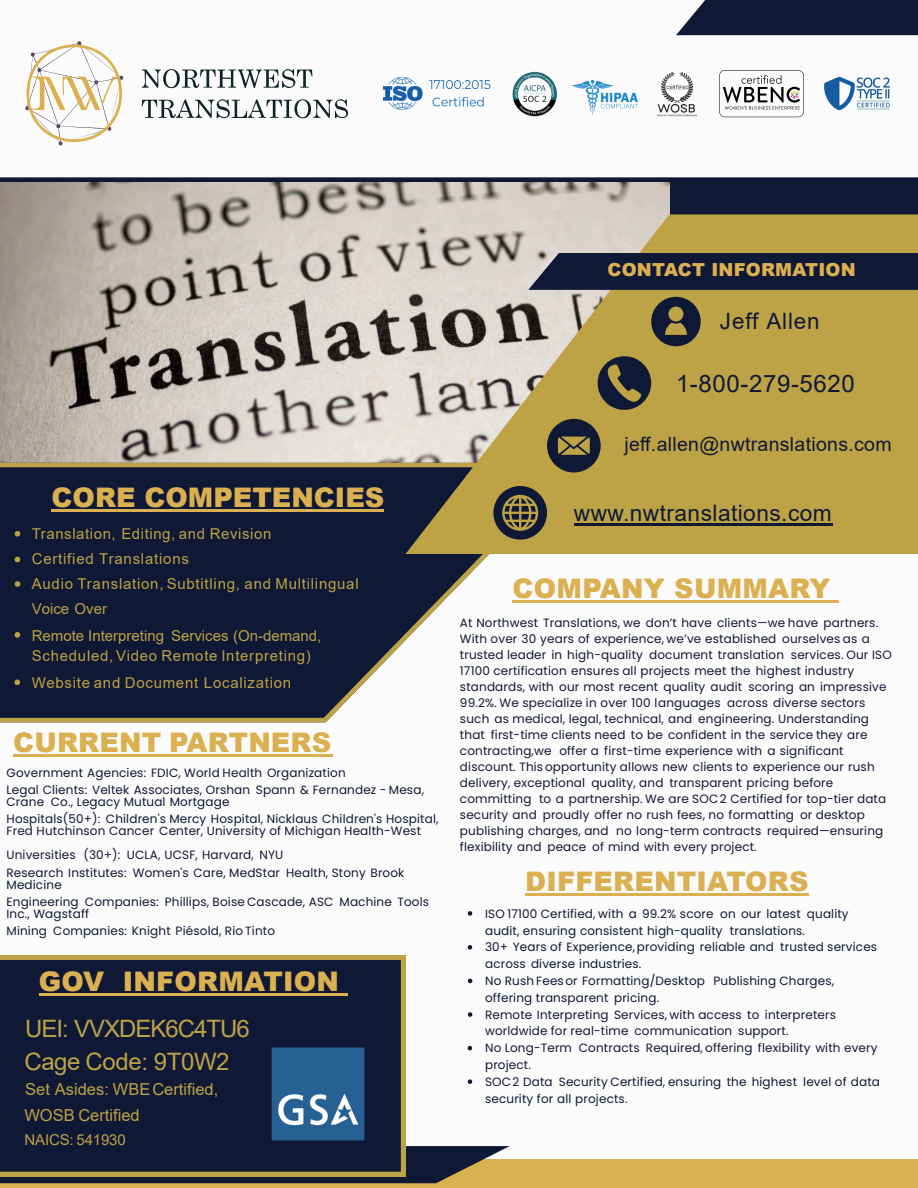
<style>
.page{position:relative;width:918px;height:1188px;background:#fcfbfb}
.page>*{position:absolute;margin:0;border:0;box-sizing:border-box;transform-origin:0 0}
.t1{font:900 27px "Arial";letter-spacing:.005em;color:#dbb050}
.t2{font:24px/32.2px "Arial";letter-spacing:-.04em;color:#bda346}
.t3{font:24px "Arial";letter-spacing:.025em;color:#0f1835}
.t4{font:22.65px "Arial";letter-spacing:.02em;color:#0f1835}
.t5{font:22.5px "Arial";letter-spacing:.035em;color:#0f1835}
.t6{font:19.5px "Arial";letter-spacing:.015em;color:#0f1835}
.t7{font:900 18px "Arial";letter-spacing:.01em;color:#dbb050}
.t8{font:16.5px/25.5px "Arial";color:#bda346}
.t9{font:15px/24.8px "Arial";letter-spacing:.05em;color:#bda346}
.t10{font:15px/20.2px "Arial";color:#bda346}
.t11{font:15px "Arial";letter-spacing:-.01em;color:#bda346}
.t12{font:12px/16px "Poppins";letter-spacing:.015em;color:#0f1835}
</style>
<div class="page">
<div style="left:546px;top:176px;width:372px;height:117px;background:#0f1835"></div>
<div style="left:0;top:1159px;width:918px;height:29px;background:#dbb050"></div>
<img style="left:0;top:182px;width:669px;height:281px">
<svg style="left:0;top:35px;width:918px;height:147px"></svg>
<svg style="left:0;top:463px;width:578px;height:259px"></svg>
<svg style="left:405px;top:214px;width:513px;height:340px;background:#bba764"></svg>
<div style="left:676px;top:0;width:242px;height:35px;background:#0f1835"></div>
<svg style="left:0;top:1146px;width:510px;height:37px"></svg>
<div style="left:0;top:956px;width:405px;height:220px;background:#0f1835"></div>
<svg style="left:651px;top:297px;width:50px;height:49px;background:#504c3b"></svg>
<svg style="left:598px;top:356px;width:53px;height:54px;background:#4e4a3b"></svg>
<svg style="left:547px;top:419px;width:54px;height:54px;background:#514d3b"></svg>
<svg style="left:529px;top:253px;width:389px;height:37px"></svg>
<svg style="left:493px;top:486px;width:54px;height:54px;background:#5c553c"></svg>
<svg style="left:11px;top:41px;width:344px;height:105px"></svg>
<img style="left:268px;top:1043px;width:101px;height:102px">
<hr style="left:52px;top:509px;width:332px;height:2px;background:#dbb050">
<hr style="left:574px;top:523px;width:259px;height:2px;background:#0f1835">
<hr style="left:513px;top:600px;width:317px;height:2px;background:#dbb050">
<svg style="left:830px;top:600px;width:9px;height:2px"></svg>
<hr style="left:39px;top:993px;width:66px;height:2px;background:#dbb050">
<svg style="left:105px;top:993px;width:18px;height:2px"></svg>
<hr style="left:123px;top:993px;width:216px;height:2px;background:#dbb050">
<svg style="left:339px;top:993px;width:9px;height:2px"></svg>
<svg style="left:15px;top:531px;width:5px;height:6px"></svg>
<svg style="left:15px;top:557px;width:5px;height:5px"></svg>
<svg style="left:15px;top:581px;width:5px;height:6px"></svg>
<svg style="left:15px;top:632px;width:5px;height:6px"></svg>
<svg style="left:14px;top:680px;width:6px;height:5px"></svg>
<hr style="left:13px;top:755px;width:320px;height:2px;background:#dbb050">
<hr style="left:525px;top:894px;width:284px;height:2px;background:#dbb050">
<svg style="left:468px;top:911px;width:4px;height:5px"></svg>
<svg style="left:468px;top:945px;width:4px;height:5px"></svg>
<svg style="left:468px;top:979px;width:4px;height:4px"></svg>
<svg style="left:468px;top:1012px;width:4px;height:5px"></svg>
<svg style="left:468px;top:1046px;width:4px;height:4px"></svg>
<svg style="left:468px;top:1079px;width:4px;height:5px"></svg>
<img style="left:373px;top:61px;width:121px;height:65px">
<img style="left:494px;top:59px;width:161px;height:69px">
<img style="left:656px;top:70px;width:42px;height:47px">
<img style="left:824px;top:59px;width:69px;height:69px">
<svg style="left:719px;top:70px;width:85px;height:47px"></svg>
<h1 class="t1" style="left:52px;top:487px;width:334px">CORE COMPETENCIES</h1>
<p class="t9" style="left:32px;top:523px;width:328px">Translation, Editing, and Revision<br>Certified Translations<br>Audio Translation, Subtitling, and Multilingual<br>Voice Over</p>
<p class="t10" style="left:32px;top:627px;width:291px">Remote Interpreting Services (On-demand,<br>Scheduled, Video Remote Interpreting)</p>
<p class="t9" style="left:32px;top:672px;width:261px">Website and Document Localization</p>
<h1 class="t1" style="left:13px;top:733px;width:319px">CURRENT PARTNERS</h1>
<p class="t12" style="left:7px;top:764px;width:419px;line-height:17.2px">Government Agencies: FDIC, World Health Organization<br>Legal Clients: Veltek Associates, Orshan Spann &amp; Fernandez - Mesa,</p>
<p class="t12" style="left:7px;top:793px;width:433px;line-height:17.2px">Crane Co., Legacy Mutual Mortgage<br>Hospitals(50+): Children's Mercy Hospital, Nicklaus Children's Hospital,</p>
<p class="t12" style="left:7px;top:819px;width:416px;line-height:24px">Fred Hutchinson Cancer Center, University of Michigan Health-West<br>Universities (30+): UCLA, UCSF, Harvard, NYU</p>
<p class="t12" style="left:7px;top:866px;width:399px;line-height:12px">Research Institutes: Women's Care, MedStar Health, Stony Brook<br>Medicine</p>
<p class="t12" style="left:7px;top:896px;width:424px;line-height:12px">Engineering Companies: Phillips, Boise Cascade, ASC Machine Tools<br>Inc., Wagstaff</p>
<p class="t12" style="left:7px;top:923px;width:270px">Mining Companies: Knight Piésold, Rio Tinto</p>
<h1 class="t1" style="left:39px;top:972px;width:302px">GOV INFORMATION</h1>
<h2 class="t2" style="left:24px;top:1015px;width:227px">UEI: VVXDEK6C4TU6<br>Cage Code: 9T0W2</h2>
<h3 class="t8" style="left:24px;top:1078px;width:195px">Set Asides: WBE Certified,<br>WOSB Certified</h3>
<p class="t11" style="left:24px;top:1134px;width:103px">NAICS: 541930</p>
<h3 class="t7" style="left:608px;top:263px;width:250px">CONTACT INFORMATION</h3>
<h3 class="t5" style="left:720px;top:313px;width:101px">Jeff Allen</h3>
<h2 class="t3" style="left:676px;top:374px;width:180px">1-800-279-5620</h2>
<h3 class="t6" style="left:624px;top:437px;width:269px">jeff.allen@nwtranslations.com</h3>
<h3 class="t4" style="left:574px;top:504px;width:259px">www.nwtranslations.com</h3>
<h1 class="t1" style="left:513px;top:578px;width:320px">COMPANY SUMMARY</h1>
<p class="t12" style="left:460px;top:615px;width:433px">At Northwest Translations, we don’t have clients—we have partners.<br>With over 30 years of experience, we’ve established ourselves as a trusted leader in high-quality document translation services. Our ISO 17100 certification ensures all projects meet the highest industry standards, with our most recent quality audit scoring an impressive 99.2%. We specialize in over 100 languages across diverse sectors such as medical, legal, technical, and engineering. Understanding that first-time clients need to be confident in the service they are contracting,we offer a first-time experience with a significant discount. Thisopportunity allows new clients to experience our rush delivery, exceptional quality, and transparent pricing before committing to a partnership. We are SOC2 Certified for top-tier data security and proudly offer no rush fees, no formatting or desktop publishing charges, and no long-term contracts required—ensuring flexibility and peace of mind with every project.</p>
<h1 class="t1" style="left:525px;top:872px;width:285px">DIFFERENTIATORS</h1>
<p class="t12" style="left:485px;top:905px;width:397px;line-height:16.8px">ISO 17100 Certified, with a 99.2% score on our latest quality audit, ensuring consistent high-quality translations.<br>30+ Years of Experience,providing reliable and trusted services across diverse industries.<br>No Rush Feesor Formatting/Desktop Publishing Charges, offering transparent pricing.<br>Remote Interpreting Services, with access to interpreters worldwide for real-time communication support.<br>No Long-Term Contracts Required, offering flexibility with every project.<br>SOC2 Data Security Certified, ensuring the highest level of data security for all projects.</p>
</div>
